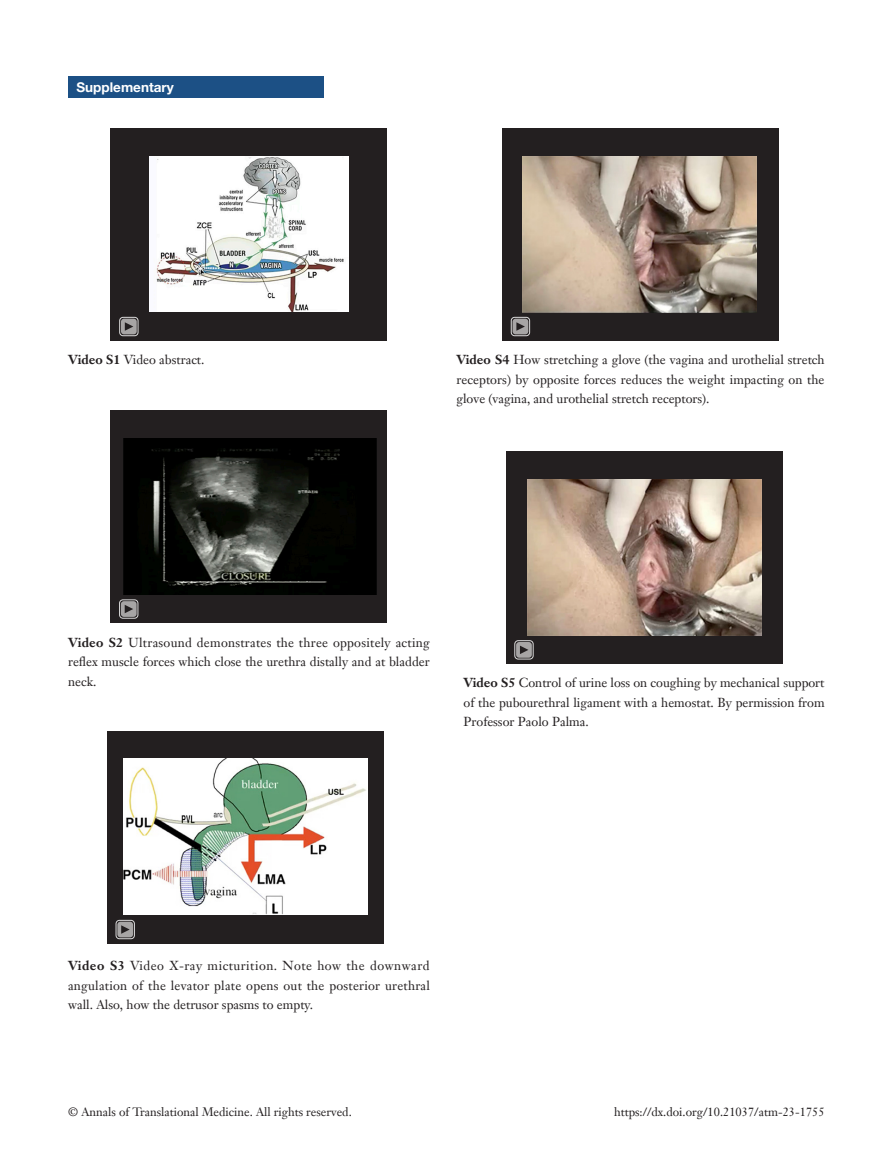
<style>
.page{position:relative;width:893px;height:1170px;background:#fff}
.page>*{position:absolute;margin:0;border:0;box-sizing:border-box;transform-origin:0 0}
.t1{font:700 13.5px "Helvetica Neue LT Pro";color:#fff}
.t2{font:12.75px/19.5px "Janson Text LT";color:#231f20;text-align:justify}
.t3{font:12px "Janson Text LT";color:#231f20}
.s1{font-weight:700}
</style>
<div class="page">
<div style="left:68px;top:77px;width:255px;height:21px;background:#1c5085"></div>
<div style="left:111px;top:128px;width:276px;height:212px;background:#231f20"></div>
<div style="left:119px;top:317px;width:19px;height:19px;border:1px solid #fff;border-radius:3px"></div>
<svg style="left:121px;top:318px;width:16px;height:16px"></svg>
<svg style="left:125px;top:322px;width:8px;height:9px"></svg>
<img style="left:149px;top:156px;width:200px;height:156px">
<div style="left:111px;top:410px;width:276px;height:212px;background:#231f20"></div>
<div style="left:119px;top:599px;width:19px;height:19px;border:1px solid #fff;border-radius:3px"></div>
<svg style="left:121px;top:601px;width:16px;height:16px"></svg>
<svg style="left:125px;top:604px;width:8px;height:9px"></svg>
<img style="left:124px;top:438px;width:252px;height:156px">
<div style="left:107px;top:730px;width:277px;height:213px;background:#231f20"></div>
<div style="left:116px;top:919px;width:19px;height:20px;border:1px solid #fff;border-radius:3px"></div>
<div style="left:117px;top:921px;width:16px;height:16px;background:#a7a5a5;border-radius:3px"></div>
<svg style="left:121px;top:925px;width:9px;height:8px"></svg>
<img style="left:124px;top:758px;width:243px;height:156px">
<div style="left:502px;top:128px;width:277px;height:212px;background:#231f20"></div>
<div style="left:511px;top:317px;width:19px;height:19px;border:1px solid #fff;border-radius:3px"></div>
<div style="left:513px;top:318px;width:15px;height:16px;background:#a7a5a5;border-radius:3px"></div>
<svg style="left:516px;top:322px;width:9px;height:9px"></svg>
<img style="left:522px;top:156px;width:234px;height:157px">
<div style="left:506px;top:451px;width:276px;height:212px;background:#231f20"></div>
<div style="left:514px;top:640px;width:20px;height:19px;border:1px solid #fff;border-radius:3px"></div>
<div style="left:516px;top:642px;width:16px;height:15px;background:#a7a5a5;border-radius:3px"></div>
<svg style="left:520px;top:645px;width:8px;height:9px"></svg>
<img style="left:527px;top:479px;width:234px;height:156px">
<p class="t1" style="left:77px;top:79px;width:99px">Supplementary</p>
<p class="t2" style="left:68px;top:350px;width:138px"><span class="s1">Video S1</span> Video abstract.</p>
<p class="t2" style="left:456px;top:350px;width:370px"><span class="s1">Video S4</span> How stretching a glove (the vagina and urothelial stretch receptors) by opposite forces reduces the weight impacting on the glove (vagina, and urothelial stretch receptors).</p>
<p class="t2" style="left:68px;top:632px;width:363px"><span class="s1">Video S2</span> Ultrasound demonstrates the three oppositely acting reflex muscle forces which close the urethra distally and at bladder neck.</p>
<p class="t2" style="left:463px;top:673px;width:363px"><span class="s1">Video S5</span> Control of urine loss on coughing by mechanical support of the pubourethral ligament with a hemostat. By permission from Professor Paolo Palma.</p>
<p class="t2" style="left:68px;top:955px;width:363px"><span class="s1">Video S3</span> Video X-ray micturition. Note how the downward angulation of the levator plate opens out the posterior urethral wall. Also, how the detrusor spasms to empty.</p>
<p class="t3" style="left:68px;top:1104px;width:285px">© Annals of Translational Medicine. All rights reserved.</p>
<p class="t3" style="left:614px;top:1104px;width:212px">https://dx.doi.org/10.21037/atm-23-1755</p>
</div>
